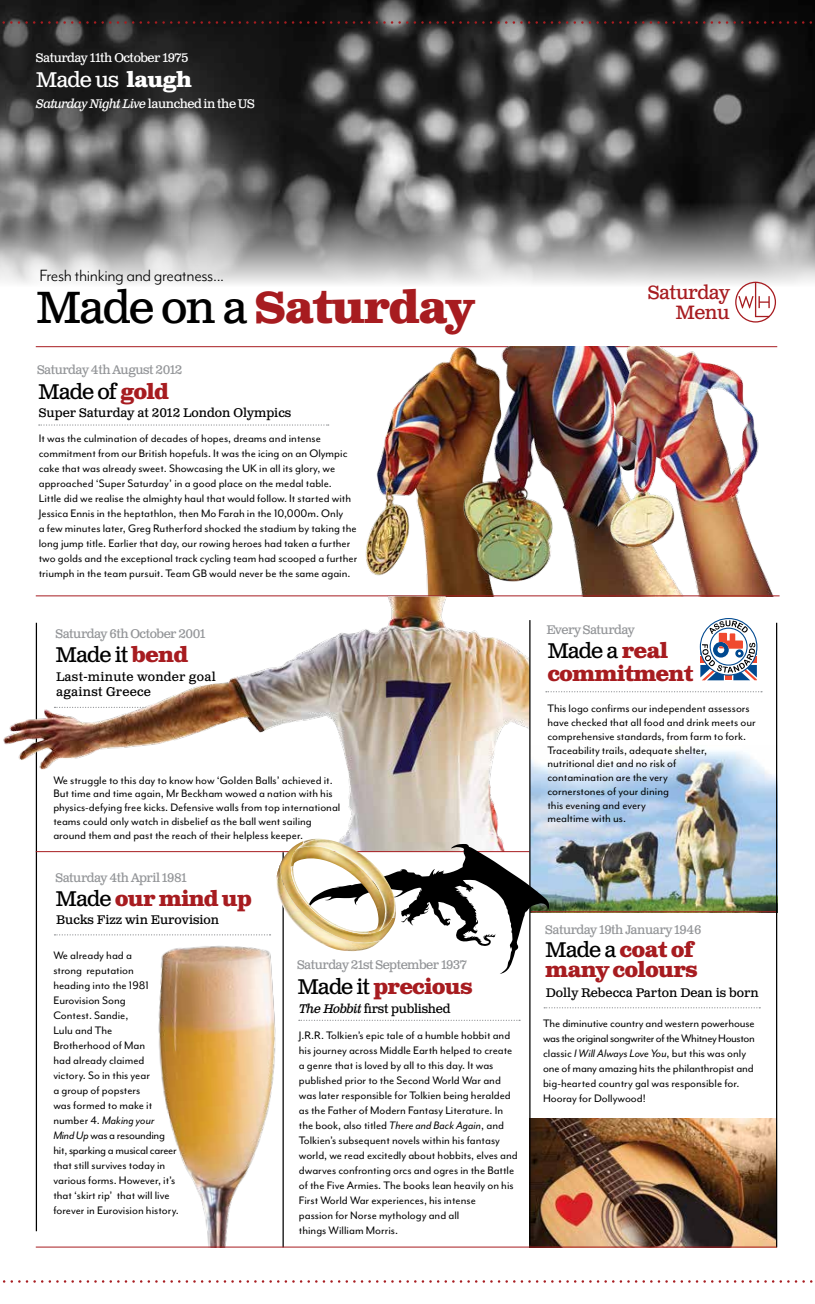
<style>
.page{position:relative;width:815px;height:1304px;background:#fff}
.page>*{position:absolute;margin:0;border:0;box-sizing:border-box;transform-origin:0 0}
.t1{font:700 45px "Clarendon Text Pro";letter-spacing:-.04em;color:#a71c20}
.t2{font:700 21.25px/22.5px "Clarendon Text Pro";letter-spacing:-.04em;color:#a71c20}
.t3{font:21.25px "Clarendon Text Pro";letter-spacing:-.04em;color:#000}
.t4{font:21.25px "Clarendon Text Pro";letter-spacing:-.04em;color:#fff}
.t5{font:19.25px "Clarendon Text Pro";letter-spacing:-.025em;color:#a71c20}
.t6{font:18.75px "Mr Eaves Mod OT";letter-spacing:-.02em;color:#000}
.t7{font:12.5px/15px "Mr Eaves Mod OT";color:#000}
.t8{font:12.5px "Clarendon Text Pro";letter-spacing:-.04em;color:#939598}
.t9{font:12.5px "Clarendon Text Pro";color:#000}
.t10{font:12.5px/15px "Clarendon Text Pro";letter-spacing:.02em;color:#000}
.t11{font:italic 12.5px "Clarendon Text Pro";letter-spacing:-.06em;color:#fff}
.t12{font:12.5px "Clarendon Text Pro";letter-spacing:-.02em;color:#000}
.t13{font:12.5px "Clarendon Text Pro";letter-spacing:-.04em;color:#fff}
.s1{font-style:normal}
.s2{font-weight:700}
.s3{font-weight:400;color:#000}
.s4{font-weight:700;color:#a71c20}
.s5{font-style:italic}
</style>
<div class="page">
<img style="left:0;top:0;width:815px;height:202px">
<img style="left:530px;top:1119px;width:246px;height:128px">
<hr style="left:36px;top:346px;width:741px;height:1px;background:#a71c20">
<hr style="left:36px;top:623px;width:1px;height:608px;background:#000">
<img style="left:531px;top:750px;width:245px;height:161px">
<svg style="left:702px;top:680px;width:55px;height:1px"></svg>
<svg style="left:700px;top:618px;width:57px;height:62px"></svg>
<svg style="left:546px;top:691px;width:216px;height:1px"></svg>
<svg style="left:39px;top:424px;width:273px;height:2px"></svg>
<svg style="left:299px;top:1020px;width:221px;height:1px"></svg>
<img style="left:313px;top:346px;width:142px;height:237px">
<img style="left:455px;top:346px;width:144px;height:250px">
<img style="left:599px;top:346px;width:180px;height:250px">
<svg style="left:54px;top:934px;width:217px;height:1px"></svg>
<svg style="left:544px;top:1007px;width:216px;height:1px"></svg>
<hr style="left:776px;top:623px;width:1px;height:624px;background:#000">
<hr style="left:531px;top:911px;width:245px;height:1px;background:#a71c20">
<hr style="left:36px;top:596px;width:744px;height:1px;background:#a71c20">
<img style="left:3px;top:583px;width:527px;height:268px">
<hr style="left:36px;top:851px;width:493px;height:1px;background:#a71c20">
<img style="left:276px;top:839px;width:120px;height:62px">
<img style="left:281px;top:841px;width:10px;height:98px">
<img style="left:294px;top:839px;width:101px;height:2px">
<svg style="left:291px;top:841px;width:258px;height:133px"></svg>
<hr style="left:529px;top:620px;width:2px;height:625px;background:#000">
<svg style="left:0;top:202px;width:815px;height:82px;background:#a1a1a1"></svg>
<img style="left:151px;top:939px;width:137px;height:308px">
<hr style="left:36px;top:1247px;width:741px;height:1px;background:#a71c20">
<svg style="left:2px;top:1280px;width:811px;height:3px"></svg>
<svg style="left:0;top:21px;width:815px;height:3px;background:#422627"></svg>
<svg style="left:735px;top:282px;width:41px;height:41px"></svg>
<p class="t13" style="left:36px;top:50px;width:154px">Saturday 11th October 1975</p>
<p class="t11" style="left:36px;top:96px;width:220px">Saturday Night Live <span class="s1">launched in the US</span></p>
<h2 class="t4" style="left:36px;top:67px;width:157px">Made us <span class="s2">laugh</span></h2>
<h3 class="t6" style="left:40px;top:265px;width:186px">Fresh thinking and greatness...</h3>
<h1 class="t1" style="left:36px;top:280px;width:440px"><span class="s3">Made on a</span> Saturday</h1>
<p class="t8" style="left:37px;top:362px;width:147px">Saturday 4th August 2012</p>
<h2 class="t3" style="left:38px;top:378px;width:132px">Made of <span class="s4">gold</span></h2>
<p class="t9" style="left:39px;top:405px;width:254px">Super Saturday at 2012 London Olympics</p>
<p class="t7" style="left:39px;top:431px;width:320px">It was the culmination of decades of hopes, dreams and intense commitment from our British hopefuls. It was the icing on an Olympic cake that was already sweet. Showcasing the UK in all its glory, we approached ‘Super Saturday’ in a good place on the medal table.<br>Little did we realise the almighty haul that would follow. It started with Jessica Ennis in the heptathlon, then Mo Farah in the 10,000m. Only<br>a few minutes later, Greg Rutherford shocked the stadium by taking the long jump title. Earlier that day, our rowing heroes had taken a further two golds and the exceptional track cycling team had scooped a further triumph in the team pursuit. Team GB would never be the same again.</p>
<p class="t8" style="left:56px;top:626px;width:151px">Saturday 6th October 2001</p>
<h2 class="t3" style="left:56px;top:642px;width:134px">Made it <span class="s4">bend</span></h2>
<p class="t10" style="left:56px;top:670px;width:161px">Last-minute wonder goal against Greece</p>
<p class="t7" style="left:53px;top:773px;width:289px;line-height:13.8px">We struggle to this day to know how ‘Golden Balls’ achieved it.<br>But time and time again, Mr Beckham wowed a nation with his physics-defying free kicks. Defensive walls from top international teams could only watch in disbelief as the ball went sailing around them and past the reach of their helpless keeper.</p>
<p class="t8" style="left:56px;top:870px;width:133px">Saturday 4th April 1981</p>
<h2 class="t2" style="left:56px;top:889px;width:198px"><span class="s3">Made</span> our mind up</h2>
<p class="t9" style="left:56px;top:913px;width:165px">Bucks Fizz win Eurovision</p>
<p class="t7" style="left:53px;top:947px;width:127px">We already had a<br>strong reputation<br>heading into the 1981<br>Eurovision Song<br>Contest. Sandie,<br>Lulu and The<br>Brotherhood of Man<br>had already claimed victory. So in this year<br>a group of popsters<br>was formed to make it number 4. <span class="s5">Making your<br>Mind Up</span> was a resounding hit, sparking a musical career that still survives today in various forms. However, it’s that ‘skirt rip’ that will live forever in Eurovision history.</p>
<p class="t8" style="left:297px;top:957px;width:172px">Saturday 21st September 1937</p>
<h2 class="t2" style="left:297px;top:976px;width:177px"><span class="s3">Made it</span> precious</h2>
<p class="t12" style="left:299px;top:1001px;width:153px"><span class="s5">The Hobbit</span> first published</p>
<p class="t7" style="left:299px;top:1028px;width:221px">J.R.R. Tolkien’s epic tale of a humble hobbit and his journey across Middle Earth helped to create a genre that is loved by all to this day. It was published prior to the Second World War and was later responsible for Tolkien being heralded as the Father of Modern Fantasy Literature. In the book, also titled <span class="s5">There and Back Again</span>, and Tolkien’s subsequent novels within his fantasy world, we read excitedly about hobbits, elves and dwarves confronting orcs and ogres in the Battle of the Five Armies. The books lean heavily on his First World War experiences, his intense<br>passion for Norse mythology and all<br>things William Morris.</p>
<h3 class="t5" style="left:648px;top:281px;width:83px">Saturday</h3>
<h3 class="t5" style="left:676px;top:301px;width:56px">Menu</h3>
<p class="t8" style="left:546px;top:622px;width:90px">Every Saturday</p>
<h2 class="t2" style="left:547px;top:641px;width:148px"><span class="s3">Made a</span> real commitment</h2>
<p class="t7" style="left:547px;top:702px;width:210px;line-height:13.8px">This logo confirms our independent assessors have checked that all food and drink meets our comprehensive standards, from farm to fork.<br>Traceability trails, adequate shelter, nutritional diet and no risk of<br>contamination are the very<br>cornerstones of your dining<br>this evening and every<br>mealtime with us.</p>
<p class="t8" style="left:545px;top:923px;width:158px">Saturday 19th January 1946</p>
<h2 class="t2" style="left:545px;top:941px;width:154px;line-height:20px"><span class="s3">Made a</span> coat of many colours</h2>
<p class="t9" style="left:546px;top:985px;width:215px">Dolly Rebecca Parton Dean is born</p>
<p class="t7" style="left:543px;top:1016px;width:213px">The diminutive country and western powerhouse was the original songwriter of the Whitney Houston classic <span class="s5">I Will Always Love You</span>, but this was only one of many amazing hits the philanthropist and big-hearted country gal was responsible for.<br>Hooray for Dollywood!</p>
</div>
